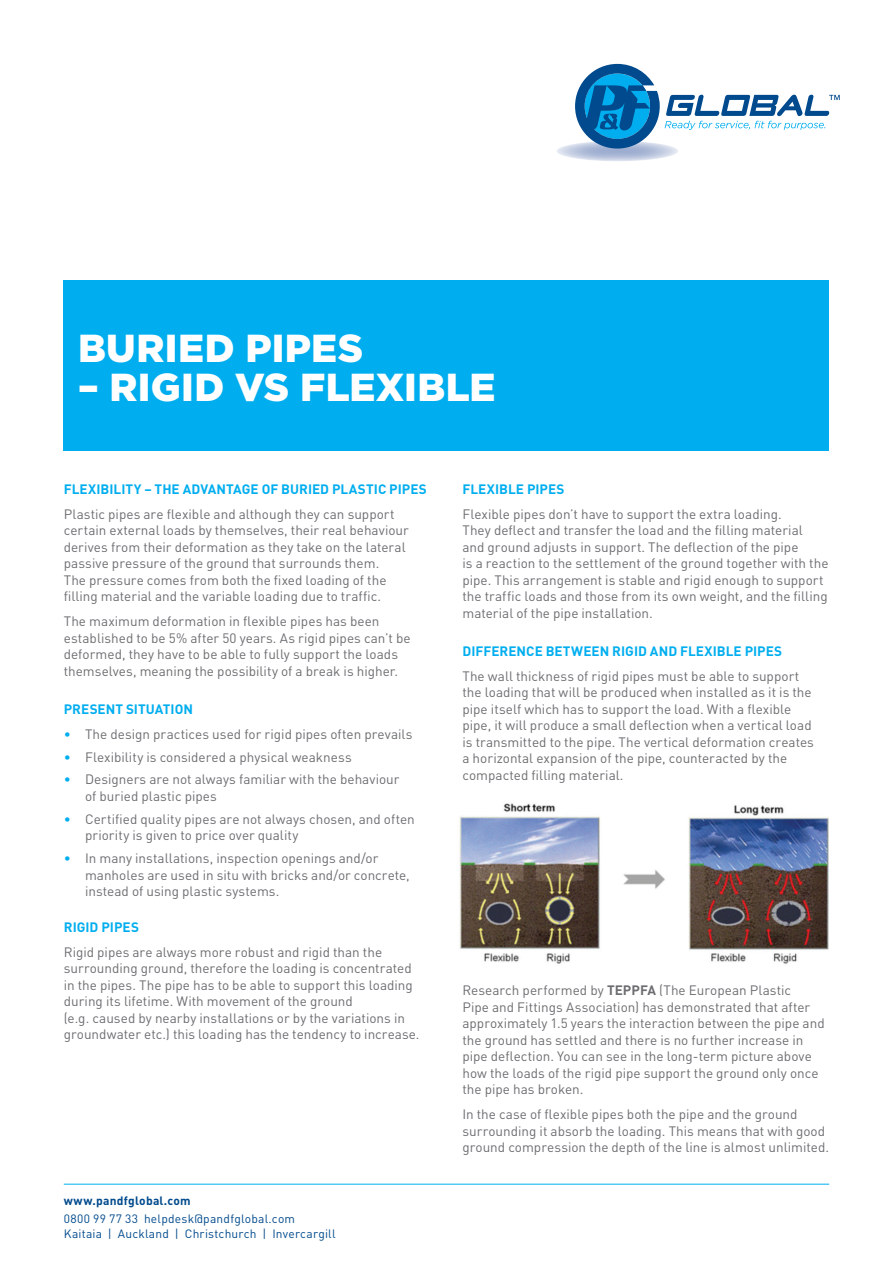
<style>
.page{position:relative;width:893px;height:1263px;background:#fff}
.page>*{position:absolute;margin:0;border:0;box-sizing:border-box;transform-origin:0 0}
.t1{font:900 39px "Gotham";letter-spacing:.01em;color:#fff}
.t2{font:13.5px/16.5px "DIN";color:#6c6d70}
.t3{font:700 13.5px "DIN";letter-spacing:.005em;color:#00aeef}
.t4{font:12px/15px "DIN";letter-spacing:.015em;color:#004a8d}
.t5{font:700 12px "DIN";letter-spacing:.02em;color:#004a8d}
.s1{color:#00aeef}
.s2{font-weight:700}
</style>
<div class="page">
<div style="left:64px;top:281px;width:765px;height:170px;background:#00aeef"></div>
<svg style="left:556px;top:141px;width:122px;height:20px"></svg>
<svg style="left:575px;top:64px;width:265px;height:85px"></svg>
<hr style="left:64px;top:1184px;width:765px;height:1px;background:#00aeef">
<img style="left:459px;top:803px;width:370px;height:161px">
<h1 class="t1" style="left:78px;top:321px;width:287px">BURIED PIPES</h1>
<h1 class="t1" style="left:78px;top:360px;width:419px">– RIGID VS FLEXIBLE</h1>
<p class="t3" style="left:64px;top:480px;width:365px">FLEXIBILITY – THE ADVANTAGE OF BURIED PLASTIC PIPES</p>
<p class="t2" style="left:64px;top:505px;width:347px">Plastic pipes are flexible and although they can support certain external loads by themselves, their real behaviour derives from their deformation as they take on the lateral passive pressure of the ground that surrounds them.<br>The pressure comes from both the fixed loading of the filling material and the variable loading due to traffic.</p>
<p class="t2" style="left:64px;top:613px;width:348px">The maximum deformation in flexible pipes has been established to be 5% after 50 years. As rigid pipes can’t be deformed, they have to be able to fully support the loads themselves, meaning the possibility of a break is higher.</p>
<p class="t3" style="left:64px;top:700px;width:131px">PRESENT SITUATION</p>
<p class="t2" style="left:64px;top:725px;width:350px"><span class="s1">•</span> The design practices used for rigid pipes often prevails</p>
<p class="t2" style="left:64px;top:748px;width:289px"><span class="s1">•</span> Flexibility is considered a physical weakness</p>
<p class="t2" style="left:85px;top:771px;width:316px;text-indent:-21px"><span class="s1">•</span> Designers are not always familiar with the behaviour of buried plastic pipes</p>
<p class="t2" style="left:85px;top:810px;width:331px;text-indent:-21px"><span class="s1">•</span> Certified quality pipes are not always chosen, and often priority is given to price over quality</p>
<p class="t2" style="left:85px;top:850px;width:326px;text-indent:-21px"><span class="s1">•</span> In many installations, inspection openings and/or manholes are used in situ with bricks and/or concrete, instead of using plastic systems.</p>
<p class="t3" style="left:64px;top:918px;width:77px">RIGID PIPES</p>
<p class="t2" style="left:64px;top:943px;width:357px">Rigid pipes are always more robust and rigid than the surrounding ground, therefore the loading is concentrated in the pipes. The pipe has to be able to support this loading during its lifetime. With movement of the ground<br>(e.g. caused by nearby installations or by the variations in groundwater etc.) this loading has the tendency to increase.</p>
<p class="t5" style="left:64px;top:1193px;width:128px">www.pandfglobal.com</p>
<p class="t4" style="left:64px;top:1210px;width:273px">0800 99 77 33 helpdesk@pandfglobal.com<br>Kaitaia | Auckland | Christchurch | Invercargill</p>
<p class="t3" style="left:462px;top:480px;width:104px">FLEXIBLE PIPES</p>
<p class="t2" style="left:462px;top:505px;width:368px">Flexible pipes don’t have to support the extra loading.<br>They deflect and transfer the load and the filling material<br>and ground adjusts in support. The deflection of the pipe<br>is a reaction to the settlement of the ground together with the pipe. This arrangement is stable and rigid enough to support the traffic loads and those from its own weight, and the filling material of the pipe installation.</p>
<p class="t3" style="left:462px;top:642px;width:321px">DIFFERENCE BETWEEN RIGID AND FLEXIBLE PIPES</p>
<p class="t2" style="left:462px;top:667px;width:353px">The wall thickness of rigid pipes must be able to support the loading that will be produced when installed as it is the pipe itself which has to support the load. With a flexible pipe, it will produce a small deflection when a vertical load is transmitted to the pipe. The vertical deformation creates a horizontal expansion of the pipe, counteracted by the compacted filling material.</p>
<p class="t2" style="left:462px;top:982px;width:364px">Research performed by <span class="s2">TEPPFA</span> (The European Plastic<br>Pipe and Fittings Association) has demonstrated that after approximately 1.5 years the interaction between the pipe and the ground has settled and there is no further increase in pipe deflection. You can see in the long-term picture above how the loads of the rigid pipe support the ground only once the pipe has broken.</p>
<p class="t2" style="left:462px;top:1106px;width:368px">In the case of flexible pipes both the pipe and the ground surrounding it absorb the loading. This means that with good ground compression the depth of the line is almost unlimited.</p>
</div>
